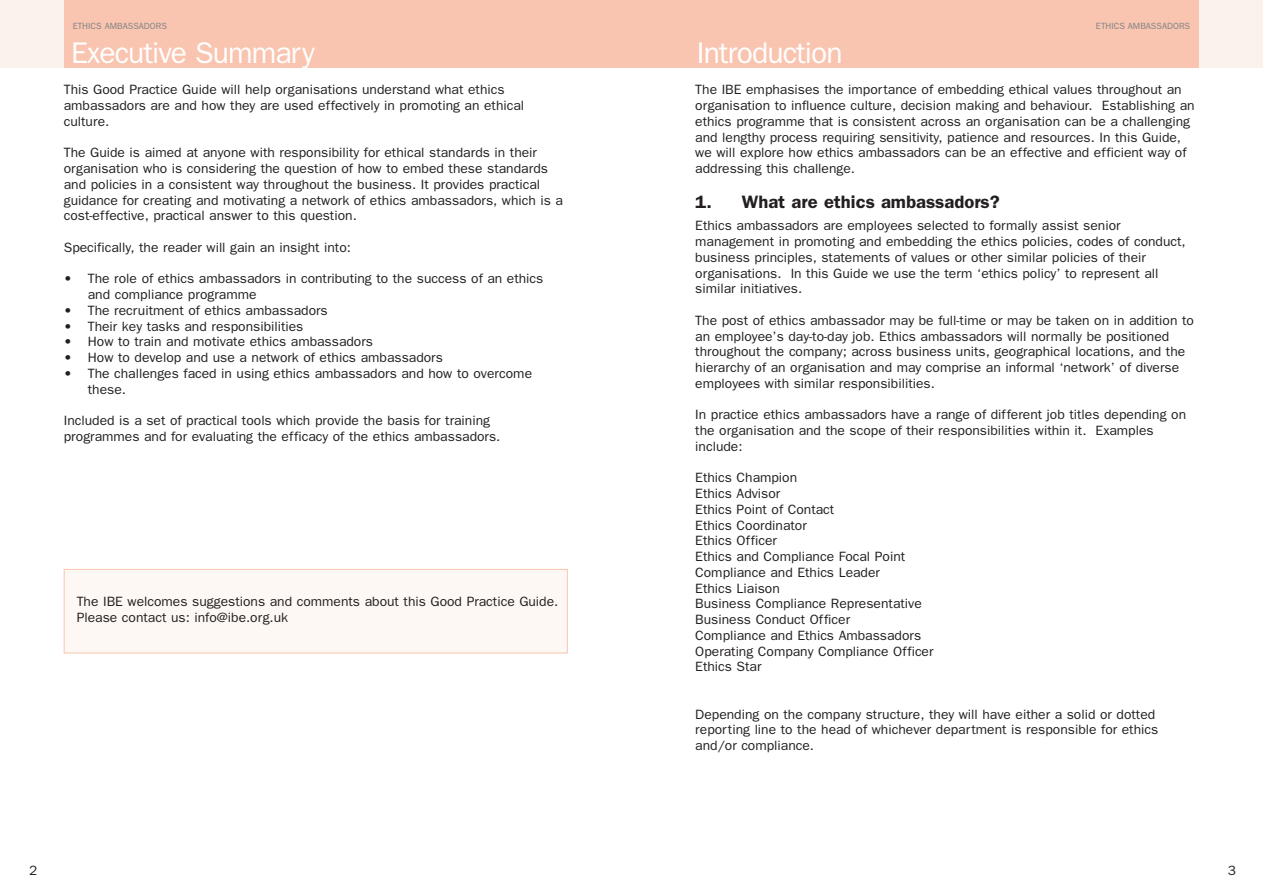
<style>
.page{position:relative;width:1263px;height:893px;background:#fff}
.page>*{position:absolute;margin:0;border:0;box-sizing:border-box;transform-origin:0 0}
.t1{font:30px "Franklin Gothic";letter-spacing:-.03em;color:#fff}
.t2{font:600 18px "Franklin Gothic";color:#231f20}
.t3{font:13.5px/15.8px "Franklin Gothic";color:#231f20}
.t4{font:9px "Franklin Gothic";color:#808285}
</style>
<div class="page">
<div style="left:631px;top:0;width:568px;height:68px;background:#f9c5b0"></div>
<div style="left:65px;top:570px;width:502px;height:83px;background:#fef8f5"></div>
<div style="left:64px;top:569px;width:504px;height:84px;border:1px solid #f9c5b0"></div>
<div style="left:64px;top:0;width:567px;height:68px;background:#f9c5b0"></div>
<div style="left:0;top:0;width:64px;height:68px;background:#fcf2ec"></div>
<div style="left:1199px;top:0;width:64px;height:68px;background:#fcf2ec"></div>
<p class="t4" style="left:73px;top:21px;width:96px">ETHICS AMBASSADORS</p>
<p class="t4" style="left:1096px;top:21px;width:96px">ETHICS AMBASSADORS</p>
<p class="t1" style="left:71px;top:35px;width:245px">Executive Summary</p>
<p class="t3" style="left:64px;top:82px;width:462px">This Good Practice Guide will help organisations understand what ethics ambassadors are and how they are used effectively in promoting an ethical culture.</p>
<p class="t3" style="left:64px;top:145px;width:501px">The Guide is aimed at anyone with responsibility for ethical standards in their organisation who is considering the question of how to embed these standards and policies in a consistent way throughout the business. It provides practical guidance for creating and motivating a network of ethics ambassadors, which is a cost-effective, practical answer to this question.</p>
<p class="t3" style="left:64px;top:239px;width:289px">Specifically, the reader will gain an insight into:</p>
<p class="t3" style="left:88px;top:271px;width:457px;text-indent:-24px">• The role of ethics ambassadors in contributing to the success of an ethics and compliance programme</p>
<p class="t3" style="left:64px;top:302px;width:266px">• The recruitment of ethics ambassadors</p>
<p class="t3" style="left:64px;top:318px;width:241px">• Their key tasks and responsibilities</p>
<p class="t3" style="left:64px;top:334px;width:311px">• How to train and motivate ethics ambassadors</p>
<p class="t3" style="left:64px;top:350px;width:381px">• How to develop and use a network of ethics ambassadors</p>
<p class="t3" style="left:88px;top:365px;width:446px;text-indent:-24px">• The challenges faced in using ethics ambassadors and how to overcome these.</p>
<p class="t3" style="left:64px;top:413px;width:438px">Included is a set of practical tools which provide the basis for training programmes and for evaluating the efficacy of the ethics ambassadors.</p>
<p class="t1" style="left:697px;top:35px;width:147px">Introduction</p>
<p class="t3" style="left:695px;top:82px;width:501px">The IBE emphasises the importance of embedding ethical values throughout an organisation to influence culture, decision making and behaviour. Establishing an ethics programme that is consistent across an organisation can be a challenging and lengthy process requiring sensitivity, patience and resources. In this Guide, we will explore how ethics ambassadors can be an effective and efficient way of addressing this challenge.</p>
<p class="t2" style="left:695px;top:192px;width:306px">1. What are ethics ambassadors?</p>
<p class="t3" style="left:695px;top:218px;width:492px">Ethics ambassadors are employees selected to formally assist senior management in promoting and embedding the ethics policies, codes of conduct, business principles, statements of values or other similar policies of their organisations. In this Guide we use the term ‘ethics policy’ to represent all similar initiatives.</p>
<p class="t3" style="left:695px;top:312px;width:500px">The post of ethics ambassador may be full-time or may be taken on in addition to an employee’s day-to-day job. Ethics ambassadors will normally be positioned throughout the company; across business units, geographical locations, and the hierarchy of an organisation and may comprise an informal ‘network’ of diverse employees with similar responsibilities.</p>
<p class="t3" style="left:695px;top:407px;width:492px">In practice ethics ambassadors have a range of different job titles depending on the organisation and the scope of their responsibilities within it. Examples include:</p>
<p class="t3" style="left:695px;top:470px;width:240px">Ethics Champion<br>Ethics Advisor<br>Ethics Point of Contact<br>Ethics Coordinator<br>Ethics Officer<br>Ethics and Compliance Focal Point<br>Compliance and Ethics Leader<br>Ethics Liaison<br>Business Compliance Representative<br>Business Conduct Officer<br>Compliance and Ethics Ambassadors<br>Operating Company Compliance Officer<br>Ethics Star</p>
<p class="t3" style="left:695px;top:706px;width:465px">Depending on the company structure, they will have either a solid or dotted reporting line to the head of whichever department is responsible for ethics and/or compliance.</p>
<p class="t3" style="left:77px;top:593px;width:483px">The IBE welcomes suggestions and comments about this Good Practice Guide.<br>Please contact us: info@ibe.org.uk</p>
<p class="t3" style="left:29px;top:863px;width:10px">2</p>
<p class="t3" style="left:1228px;top:863px;width:10px">3</p>
</div>
